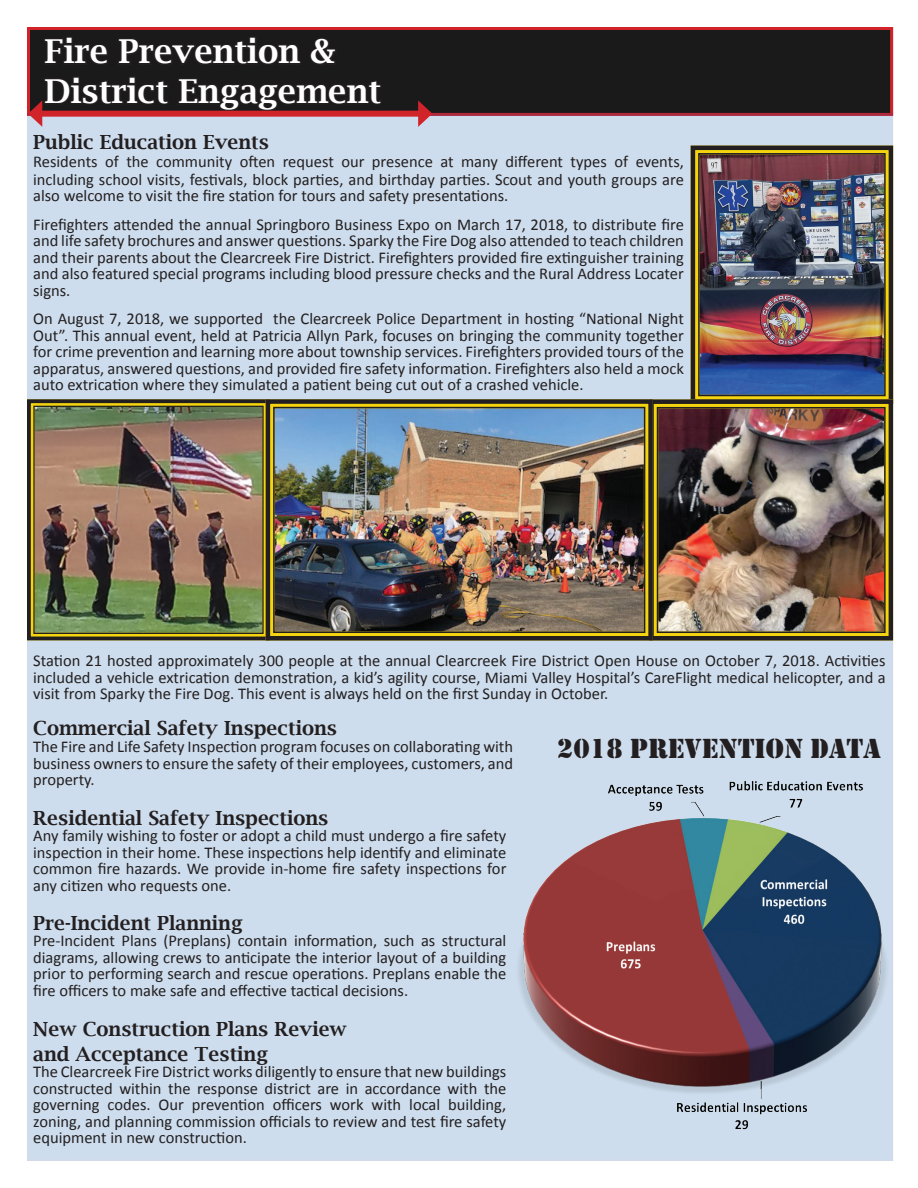
<style>
.page{position:relative;width:918px;height:1188px;background:#fff}
.page>*{position:absolute;margin:0;border:0;box-sizing:border-box;transform-origin:0 0}
.Page_Heading{font:600 33px "Lucida Bright";color:#fff}
.t1{font:28.5px "Stencil";color:#231f20}
.Sub_Heading{font:600 19.5px "Lucida Bright";color:#231f20}
.t2{font:16.5px/16.5px "Calibri";color:#231f20;text-align:justify}
</style>
<div class="page">
<div style="left:28px;top:28px;width:864px;height:86px;background:#1a1a1a"></div>
<div style="left:27px;top:27px;width:866px;height:89px;border:3px solid #d1232a"></div>
<div style="left:27px;top:113px;width:866px;height:1048px;background:#cddded"></div>
<div style="left:37px;top:111px;width:386px;height:6px;background:#d1232a"></div>
<svg style="left:28px;top:75px;width:356px;height:52px"></svg>
<svg style="left:418px;top:100px;width:14px;height:27px"></svg>
<img style="left:690px;top:143px;width:204px;height:254px">
<div style="left:698px;top:153px;width:188px;height:243px;border:2px solid #231f20"></div>
<img style="left:655px;top:397px;width:239px;height:246px">
<div style="left:657px;top:407px;width:229px;height:226px;border:2px solid #231f20"></div>
<img style="left:27px;top:397px;width:236px;height:245px">
<div style="left:33px;top:406px;width:231px;height:228px;border:1px solid #231f20"></div>
<img style="left:263px;top:399px;width:392px;height:242px">
<div style="left:273px;top:407px;width:372px;height:226px;border:2px solid #231f20"></div>
<img style="left:519px;top:768px;width:374px;height:369px">
<p class="Page_Heading" style="left:45px;top:33px;width:293px">Fire Prevention &amp;</p>
<p class="Page_Heading" style="left:45px;top:72px;width:338px">District Engagement</p>
<p class="Sub_Heading" style="left:33px;top:131px;width:237px">Public Education Events</p>
<p class="t2" style="left:33px;top:153px;width:652px;line-height:17.1px">Residents of the community often request our presence at many different types of events, including school visits, festivals, block parties, and birthday parties. Scout and youth groups are also welcome to visit the fire station for tours and safety presentations.</p>
<p class="t2" style="left:33px;top:216px;width:652px">Firefighters attended the annual Springboro Business Expo on March 17, 2018, to distribute fire and life safety brochures and answer questions. Sparky the Fire Dog also attended to teach children and their parents about the Clearcreek Fire District. Firefighters provided fire extinguisher training and also featured special programs including blood pressure checks and the Rural Address Locater signs.</p>
<p class="t2" style="left:33px;top:310px;width:652px">On August 7, 2018, we supported the Clearcreek Police Department in hosting “National Night Out”. This annual event, held at Patricia Allyn Park, focuses on bringing the community together for crime prevention and learning more about township services. Firefighters provided tours of the apparatus, answered questions, and provided fire safety information. Firefighters also held a mock auto extrication where they simulated a patient being cut out of a crashed vehicle.</p>
<p class="t2" style="left:33px;top:652px;width:854px">Station 21 hosted approximately 300 people at the annual Clearcreek Fire District Open House on October 7, 2018. Activities included a vehicle extrication demonstration, a kid’s agility course, Miami Valley Hospital’s CareFlight medical helicopter, and a visit from Sparky the Fire Dog. This event is always held on the first Sunday in October.</p>
<p class="Sub_Heading" style="left:33px;top:716px;width:305px">Commercial Safety Inspections</p>
<p class="t2" style="left:33px;top:739px;width:481px">The Fire and Life Safety Inspection program focuses on collaborating with business owners to ensure the safety of their employees, customers, and property.</p>
<p class="Sub_Heading" style="left:33px;top:806px;width:297px">Residential Safety Inspections</p>
<p class="t2" style="left:33px;top:827px;width:475px">Any family wishing to foster or adopt a child must undergo a fire safety inspection in their home. These inspections help identify and eliminate common fire hazards. We provide in-home fire safety inspections for any citizen who requests one.</p>
<p class="Sub_Heading" style="left:33px;top:912px;width:211px">Pre-Incident Planning</p>
<p class="t2" style="left:33px;top:933px;width:475px">Pre-Incident Plans (Preplans) contain information, such as structural diagrams, allowing crews to anticipate the interior layout of a building prior to performing search and rescue operations. Preplans enable the fire officers to make safe and effective tactical decisions.</p>
<p class="Sub_Heading" style="left:33px;top:1017px;width:315px">New Construction Plans Review</p>
<p class="Sub_Heading" style="left:33px;top:1043px;width:236px">and Acceptance Testing</p>
<p class="t2" style="left:33px;top:1064px;width:475px">The Clearcreek Fire District works diligently to ensure that new buildings constructed within the response district are in accordance with the governing codes. Our prevention officers work with local building, zoning, and planning commission officials to review and test fire safety equipment in new construction.</p>
<p class="t1" style="left:557px;top:732px;width:325px">2018 PREVENTION DATA</p>
</div>
